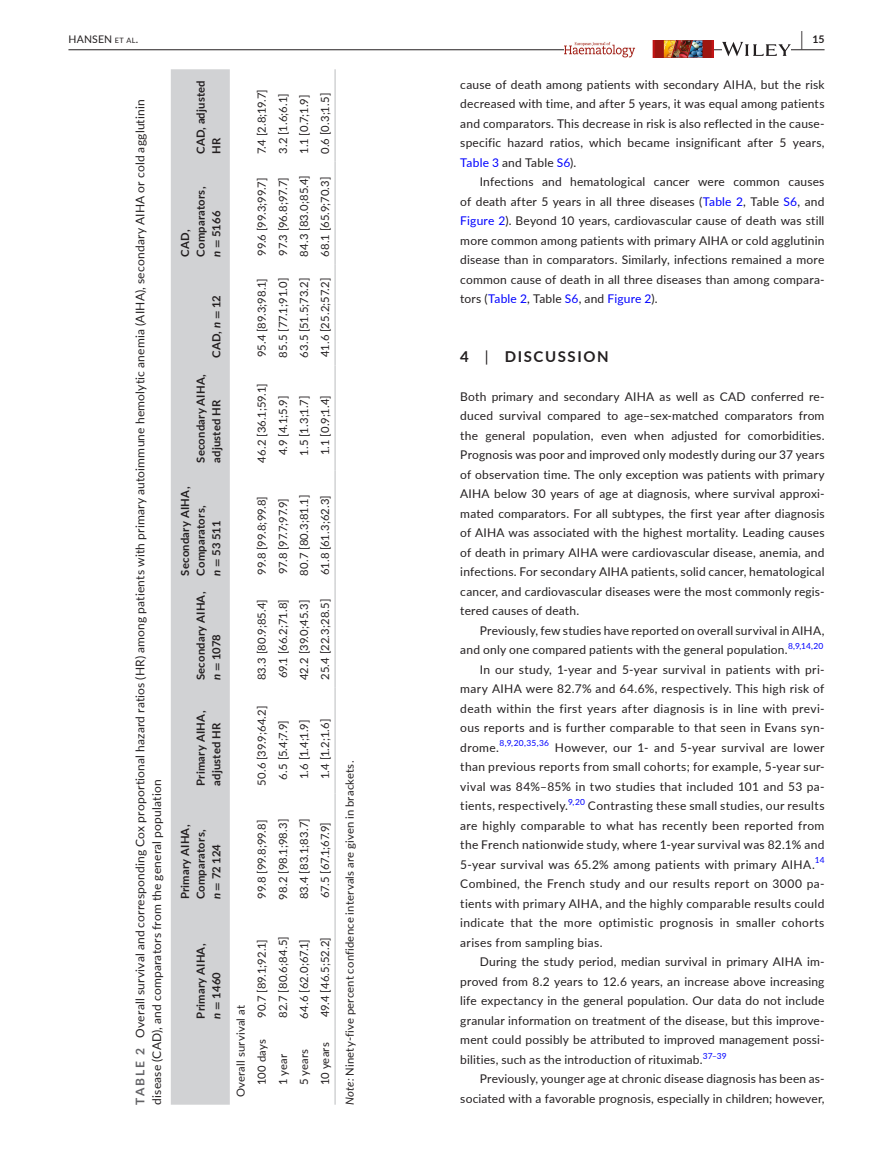
<style>
.page{position:relative;width:893px;height:1174px;background:#fff}
.page>*{position:absolute;margin:0;border:0;box-sizing:border-box;transform-origin:0 0}
.t1{font:700 15px "Lato";letter-spacing:.11em;color:#231f20}
.t2{font:12px/19.5px "Lato";letter-spacing:.015em;color:#231f20;text-align:justify}
.t3{font:700 12px "Lato";letter-spacing:.145em;color:#636366}
.t4{font:11.25px/21px "Lato";letter-spacing:.015em;color:#231f20}
.t5{font:700 11.25px/15.8px "Lato";letter-spacing:.02em;color:#231f20}
.t6{font:10.5px "Lato";letter-spacing:.015em;color:#231f20}
.t7{font:700 10.5px "Lato";color:#231f20}
.t8{font:8.4px "Lato";letter-spacing:.02em;color:#00f}
.s1{font-size:7.35px}
.s2{font-size:19.5px}
.s3{color:#00f}
.s4{font-style:italic}
.s5{font-family:"STIX"}
.s6{font-weight:400}
</style>
<div class="page">
<hr style="left:68px;top:49px;width:756px;height:1px;background:#231f20">
<img style="left:565px;top:41px;width:149px;height:16px">
<svg style="left:722px;top:42px;width:69px;height:14px"></svg>
<div style="left:171px;top:69px;width:59px;height:1035px;background:#d1d2d4"></div>
<hr style="left:334px;top:1026px;width:2px;height:78px;background:#d1d2d4">
<hr style="left:334px;top:907px;width:2px;height:119px;background:#d1d2d4">
<hr style="left:334px;top:793px;width:2px;height:114px;background:#d1d2d4">
<hr style="left:334px;top:688px;width:2px;height:105px;background:#d1d2d4">
<hr style="left:334px;top:583px;width:2px;height:105px;background:#d1d2d4">
<hr style="left:334px;top:470px;width:2px;height:113px;background:#d1d2d4">
<hr style="left:334px;top:365px;width:2px;height:105px;background:#d1d2d4">
<hr style="left:334px;top:264px;width:2px;height:101px;background:#d1d2d4">
<hr style="left:334px;top:162px;width:2px;height:102px;background:#d1d2d4">
<hr style="left:334px;top:69px;width:2px;height:93px;background:#d1d2d4">
<p class="t6" style="left:68px;top:31px;width:71px">HANSEN <span class="s1">et al</span>.</p>
<p class="t7" style="left:801px;top:31px;width:25px"><span class="s2">|</span> 15</p>
<p class="t2" style="left:460px;top:74px;width:366px">cause of death among patients with secondary AIHA, but the risk decreased with time, and after 5 years, it was equal among patients and comparators. This decrease in risk is also reflected in the cause&shy;specific hazard ratios, which became insignificant after 5 years, <span class="s3">Table 3</span> and Table <span class="s3">S6</span>).</p>
<p class="t2" style="left:460px;top:171px;width:366px;text-indent:20px">Infections and hematological cancer were common causes of death after 5 years in all three diseases (<span class="s3">Table 2</span>, Table <span class="s3">S6</span>, and <span class="s3">Figure 2</span>). Beyond 10 years, cardiovascular cause of death was still more common among patients with primary AIHA or cold agglutinin disease than in comparators. Similarly, infections remained a more common cause of death in all three diseases than among compara&shy;tors (<span class="s3">Table 2</span>, Table <span class="s3">S6</span>, and <span class="s3">Figure 2</span>).</p>
<p class="t5" style="left:192px;top:154px;width:75px;rotate:-90deg">CAD, adjusted<br>HR</p>
<p class="t4" style="left:251px;top:154px;width:67px;rotate:-90deg">7.4 [2.8;19.7]</p>
<p class="t4" style="left:314px;top:154px;width:63px;rotate:-90deg">0.6 [0.3;1.5]</p>
<p class="t4" style="left:272px;top:154px;width:62px;rotate:-90deg">3.2 [1.6;6.1]</p>
<p class="t4" style="left:293px;top:154px;width:61px;rotate:-90deg">1.1 [0.7;1.9]</p>
<p class="t2" style="left:131px;top:1104px;width:1006px;line-height:16.5px;text-indent:67px;rotate:-90deg">Overall survival and corresponding Cox proportional hazard ratios (HR) among patients with primary autoimmune hemolytic anemia (AIHA), secondary AIHA or cold agglutinin disease (CAD), and comparators from the general population</p>
<p class="t4" style="left:293px;top:257px;width:83px;rotate:-90deg">84.3 [83.0;85.4]</p>
<p class="t4" style="left:314px;top:256px;width:81px;rotate:-90deg">68.1 [65.9;70.3]</p>
<p class="t4" style="left:272px;top:255px;width:80px;rotate:-90deg">97.3 [96.8;97.7]</p>
<p class="t4" style="left:251px;top:256px;width:80px;rotate:-90deg">99.6 [99.3;99.7]</p>
<p class="t5" style="left:177px;top:257px;width:71px;rotate:-90deg">CAD,<br>Comparators, <span class="s4">n</span> <span class="s5">=</span> 5166</p>
<p class="t4" style="left:314px;top:357px;width:81px;rotate:-90deg">41.6 [25.2;57.2]</p>
<p class="t4" style="left:272px;top:358px;width:81px;rotate:-90deg">85.5 [77.1;91.0]</p>
<p class="t4" style="left:293px;top:358px;width:82px;rotate:-90deg">63.5 [51.5;73.2]</p>
<p class="t4" style="left:251px;top:357px;width:81px;rotate:-90deg">95.4 [89.3;98.1]</p>
<p class="t5" style="left:208px;top:358px;width:64px;rotate:-90deg">CAD, <span class="s4">n</span> <span class="s5">=</span> 12</p>
<p class="t1" style="left:460px;top:345px;width:150px">4 <span class="s6">|</span> DISCUSSION</p>
<p class="t2" style="left:460px;top:386px;width:366px">Both primary and secondary AIHA as well as CAD conferred re&shy;duced survival compared to age–sex-matched comparators from the general population, even when adjusted for comorbidities.<br>Prognosis was poor and improved only modestly during our 37 years of observation time. The only exception was patients with primary AIHA below 30 years of age at diagnosis, where survival approxi&shy;mated comparators. For all subtypes, the first year after diagnosis of AIHA was associated with the highest mortality. Leading causes of death in primary AIHA were cardiovascular disease, anemia, and infections. For secondary AIHA patients, solid cancer, hematological cancer, and cardiovascular diseases were the most commonly regis&shy;tered causes of death.</p>
<p class="t2" style="left:460px;top:620px;width:366px;text-indent:20px">Previously, few studies have reported on overall survival in AIHA, and only one compared patients with the general population.</p>
<p class="t5" style="left:192px;top:463px;width:90px;rotate:-90deg">Secondary AIHA, adjusted HR</p>
<p class="t4" style="left:251px;top:463px;width:81px;rotate:-90deg">46.2 [36.1;59.1]</p>
<p class="t4" style="left:293px;top:456px;width:62px;rotate:-90deg">1.5 [1.3;1.7]</p>
<p class="t4" style="left:314px;top:455px;width:61px;rotate:-90deg">1.1 [0.9;1.4]</p>
<p class="t4" style="left:272px;top:455px;width:61px;rotate:-90deg">4.9 [4.1;5.9]</p>
<p class="t5" style="left:177px;top:575px;width:90px;rotate:-90deg">Secondary AIHA,<br>Comparators,<br><span class="s4">n</span> <span class="s5">=</span> 53 511</p>
<p class="t4" style="left:293px;top:575px;width:82px;rotate:-90deg">80.7 [80.3;81.1]</p>
<p class="t4" style="left:314px;top:575px;width:81px;rotate:-90deg">61.8 [61.3;62.3]</p>
<p class="t4" style="left:251px;top:575px;width:80px;rotate:-90deg">99.8 [99.8;99.8]</p>
<p class="t4" style="left:272px;top:574px;width:77px;rotate:-90deg">97.8 [97.7;97.9]</p>
<p class="t5" style="left:192px;top:680px;width:90px;rotate:-90deg">Secondary AIHA, <span class="s4">n</span> <span class="s5">=</span> 1078</p>
<p class="t4" style="left:314px;top:680px;width:83px;rotate:-90deg">25.4 [22.3;28.5]</p>
<p class="t4" style="left:272px;top:678px;width:81px;rotate:-90deg">69.1 [66.2;71.8]</p>
<p class="t4" style="left:251px;top:680px;width:82px;rotate:-90deg">83.3 [80.9;85.4]</p>
<p class="t4" style="left:293px;top:680px;width:82px;rotate:-90deg">42.2 [39.0;45.3]</p>
<p class="t8" style="left:788px;top:640px;width:37px">8,9,14,20</p>
<p class="t2" style="left:460px;top:659px;width:366px;text-indent:20px">In our study, 1-year and 5-year survival in patients with pri&shy;mary AIHA were 82.7% and 64.6%, respectively. This high risk of death within the first years after diagnosis is in line with previ&shy;ous reports and is further comparable to that seen in Evans syn&shy;drome.</p>
<p class="t4" style="left:251px;top:786px;width:82px;rotate:-90deg">50.6 [39.9;64.2]</p>
<p class="t5" style="left:192px;top:786px;width:76px;rotate:-90deg">Primary AIHA, adjusted HR</p>
<p class="t4" style="left:314px;top:779px;width:62px;rotate:-90deg">1.4 [1.2;1.6]</p>
<p class="t4" style="left:293px;top:779px;width:61px;rotate:-90deg">1.6 [1.4;1.9]</p>
<p class="t4" style="left:272px;top:779px;width:60px;rotate:-90deg">6.5 [5.4;7.9]</p>
<p class="t8" style="left:499px;top:737px;width:51px">8,9,20,35,36</p>
<p class="t2" style="left:460px;top:737px;width:366px;text-indent:95px">However, our 1- and 5-year survival are lower than previous reports from small cohorts; for example, 5-year sur&shy;vival was 84%–85% in two studies that included 101 and 53 pa&shy;tients, respectively.<sup>9,20</sup> Contrasting these small studies, our results are highly comparable to what has recently been reported from the French nationwide study, where 1-year survival was 82.1% and 5-year survival was 65.2% among patients with primary AIHA.</p>
<p class="t4" style="left:339px;top:1104px;width:345px;rotate:-90deg"><span class="s4">Note:</span> Ninety-five percent confidence intervals are given in brackets.</p>
<p class="t4" style="left:293px;top:899px;width:83px;rotate:-90deg">83.4 [83.1;83.7]</p>
<p class="t4" style="left:272px;top:899px;width:82px;rotate:-90deg">98.2 [98.1;98.3]</p>
<p class="t4" style="left:251px;top:898px;width:80px;rotate:-90deg">99.8 [99.8;99.8]</p>
<p class="t4" style="left:314px;top:898px;width:77px;rotate:-90deg">67.5 [67.1;67.9]</p>
<p class="t5" style="left:177px;top:899px;width:76px;rotate:-90deg">Primary AIHA,<br>Comparators, <span class="s4">n</span> <span class="s5">=</span> 72 124</p>
<p class="t8" style="left:815px;top:854px;width:11px">14</p>
<p class="t2" style="left:460px;top:873px;width:366px">Combined, the French study and our results report on 3000 pa&shy;tients with primary AIHA, and the highly comparable results could indicate that the more optimistic prognosis in smaller cohorts arises from sampling bias.</p>
<p class="t2" style="left:460px;top:951px;width:366px;text-indent:20px">During the study period, median survival in primary AIHA im&shy;proved from 8.2 years to 12.6 years, an increase above increasing life expectancy in the general population. Our data do not include granular information on treatment of the disease, but this improve&shy;ment could possibly be attributed to improved management possi&shy;bilities, such as the introduction of rituximab.</p>
<p class="t4" style="left:272px;top:1018px;width:83px;rotate:-90deg">82.7 [80.6;84.5]</p>
<p class="t4" style="left:314px;top:1017px;width:81px;rotate:-90deg">49.4 [46.5;52.2]</p>
<p class="t4" style="left:251px;top:1018px;width:80px;rotate:-90deg">90.7 [89.1;92.1]</p>
<p class="t4" style="left:293px;top:1018px;width:81px;rotate:-90deg">64.6 [62.0;67.1]</p>
<p class="t5" style="left:192px;top:1018px;width:76px;rotate:-90deg">Primary AIHA, <span class="s4">n</span> <span class="s5">=</span> 1460</p>
<p class="t4" style="left:230px;top:1085px;width:81px;text-indent:-12px;rotate:-90deg">Overall survival at<br>100 days</p>
<p class="t4" style="left:314px;top:1085px;width:44px;rotate:-90deg">10 years</p>
<p class="t3" style="left:131px;top:1104px;width:58px;rotate:-90deg">TABLE 2</p>
<p class="t4" style="left:293px;top:1085px;width:38px;rotate:-90deg">5 years</p>
<p class="t8" style="left:703px;top:1049px;width:25px">37–39</p>
<p class="t2" style="left:480px;top:1068px;width:346px">Previously, younger age at chronic disease diagnosis has been as-</p>
<p class="t4" style="left:272px;top:1085px;width:33px;rotate:-90deg">1 year</p>
<p class="t2" style="left:460px;top:1088px;width:366px">sociated with a favorable prognosis, especially in children; however,</p>
</div>
